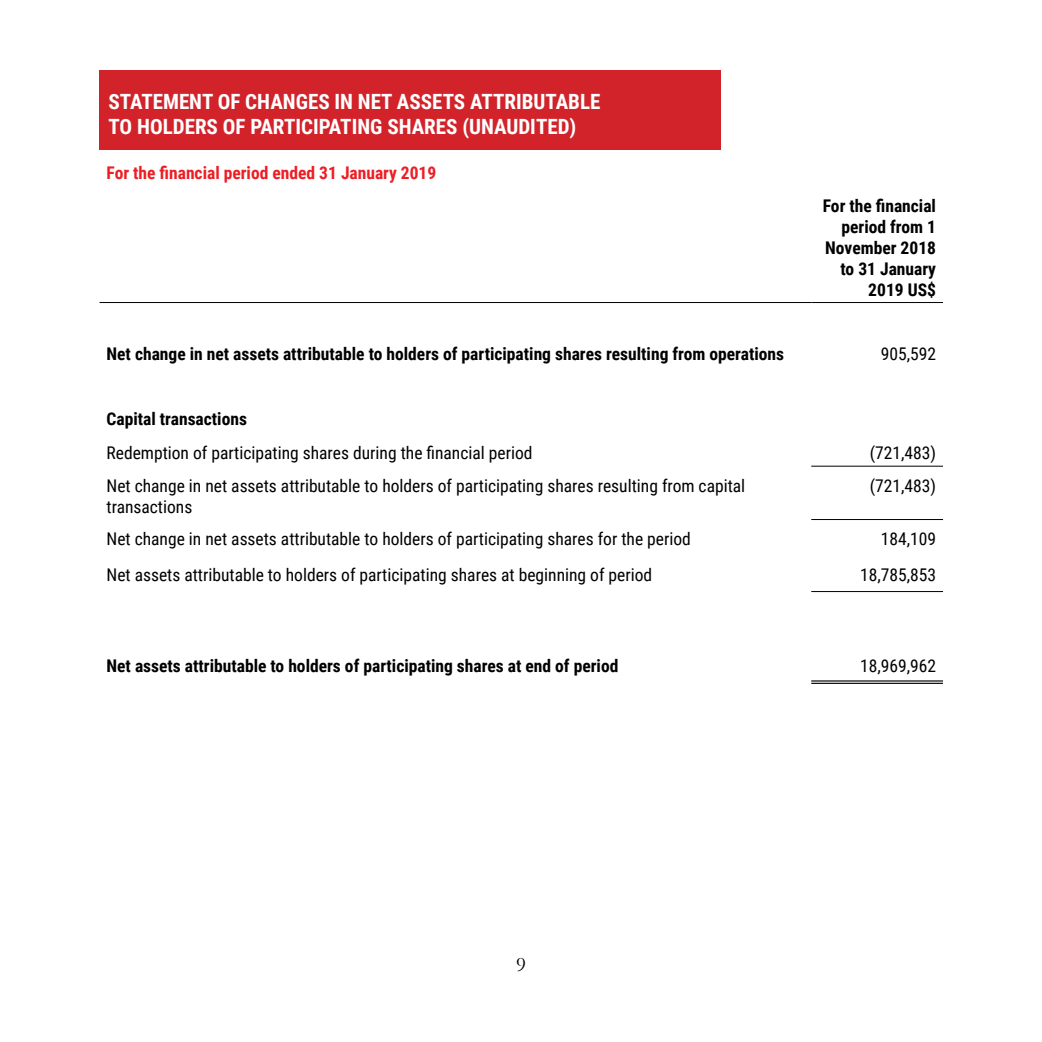
<style>
.page{position:relative;width:1042px;height:1042px;background:#fff}
.page>*{position:absolute;margin:0;border:0;box-sizing:border-box;transform-origin:0 0}
.t1{font:700 21px/25.2px "Roboto Condensed";color:#fff}
.t2{font:21px "Garamond";color:#000}
.t3{font:17.5px/21px "Roboto Condensed";color:#000}
.t4{font:700 17.5px/21px "Roboto Condensed";color:#000;text-align:right}
.t5{font:700 17.5px "Roboto Condensed";color:#ed1d24}
</style>
<div class="page">
<div style="left:99px;top:71px;width:621px;height:79px;background:#d2232a"></div>
<svg style="left:811px;top:681px;width:132px;height:2px"></svg>
<hr style="left:100px;top:302px;width:711px;height:1px;background:#000">
<hr style="left:811px;top:302px;width:132px;height:1px;background:#000">
<hr style="left:811px;top:591px;width:132px;height:1px;background:#000">
<hr style="left:811px;top:519px;width:132px;height:1px;background:#000">
<hr style="left:811px;top:466px;width:132px;height:1px;background:#000">
<hr style="left:811px;top:680px;width:132px;height:1px;background:#000">
<hr style="left:811px;top:683px;width:132px;height:1px;background:#000">
<p class="t1" style="left:109px;top:88px;width:493px">STATEMENT OF CHANGES IN NET ASSETS ATTRIBUTABLE<br>TO HOLDERS OF PARTICIPATING SHARES (UNAUDITED)</p>
<p class="t5" style="left:107px;top:161px;width:331px">For the financial period ended 31 January 2019</p>
<p class="t4" style="left:823px;top:194px;width:115px">For the financial period from 1<br>November 2018 to 31 January<br>2019 US$</p>
<p class="t4" style="left:107px;top:343px;width:679px">Net change in net assets attributable to holders of participating shares resulting from operations</p>
<p class="t3" style="left:881px;top:343px;width:57px">905,592</p>
<p class="t4" style="left:107px;top:407px;width:142px">Capital transactions</p>
<p class="t3" style="left:107px;top:442px;width:427px">Redemption of participating shares during the financial period</p>
<p class="t3" style="left:869px;top:442px;width:68px">(721,483)</p>
<p class="t3" style="left:107px;top:474px;width:640px">Net change in net assets attributable to holders of participating shares resulting from capital transactions</p>
<p class="t3" style="left:869px;top:474px;width:68px">(721,483)</p>
<p class="t3" style="left:107px;top:527px;width:586px">Net change in net assets attributable to holders of participating shares for the period</p>
<p class="t3" style="left:881px;top:527px;width:57px">184,109</p>
<p class="t3" style="left:107px;top:563px;width:547px">Net assets attributable to holders of participating shares at beginning of period</p>
<p class="t3" style="left:860px;top:563px;width:78px">18,785,853</p>
<p class="t4" style="left:107px;top:654px;width:513px">Net assets attributable to holders of participating shares at end of period</p>
<p class="t3" style="left:860px;top:654px;width:78px">18,969,962</p>
<p class="t2" style="left:516px;top:950px;width:11px">9</p>
</div>
